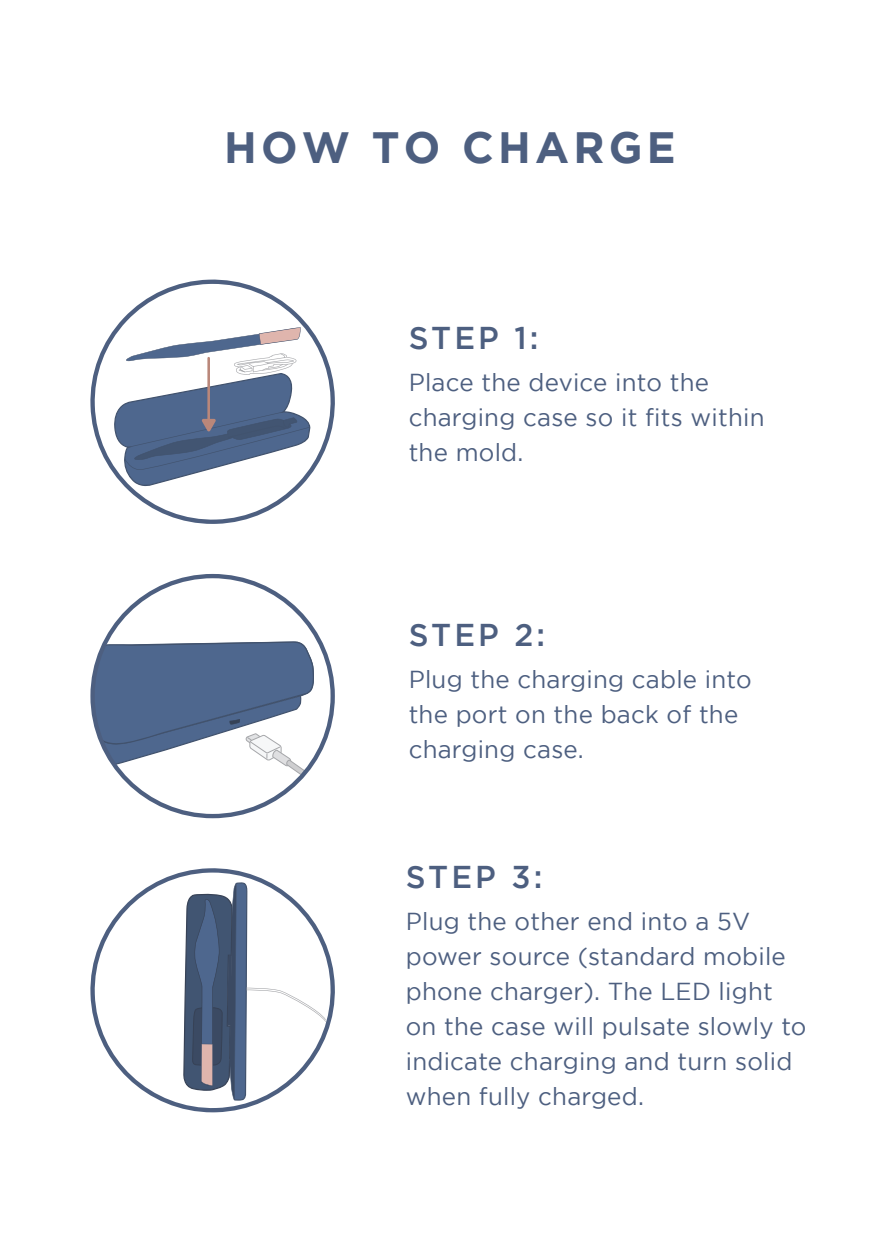
<style>
.page{position:relative;width:895px;height:1260px;background:#fff}
.page>*{position:absolute;margin:0;border:0;box-sizing:border-box;transform-origin:0 0}
.t1{font:700 43.75px "Gotham";letter-spacing:.1em;color:#4d5f80}
.t2{font:500 31.5px "Gotham";letter-spacing:.1em;color:#4d5f80}
.t3{font:24.5px/35px "Gotham";letter-spacing:.01em;color:#4d5f80}
</style>
<div class="page">
<svg style="left:90px;top:279px;width:245px;height:245px"></svg>
<svg style="left:113px;top:327px;width:198px;height:161px"></svg>
<hr style="left:207px;top:358px;width:3px;height:64px;background:#ba877a">
<svg style="left:90px;top:573px;width:245px;height:246px"></svg>
<svg style="left:90px;top:868px;width:245px;height:245px"></svg>
<svg style="left:183px;top:882px;width:143px;height:219px"></svg>
<h1 class="t1" style="left:224px;top:131px;width:453px">HOW TO CHARGE</h1>
<p class="t2" style="left:408px;top:320px;width:131px">STEP 1:</p>
<p class="t3" style="left:408px;top:366px;width:357px">Place the device into the charging case so it fits within the mold.</p>
<p class="t2" style="left:408px;top:617px;width:138px">STEP 2:</p>
<p class="t3" style="left:408px;top:663px;width:345px">Plug the charging cable into the port on the back of the charging case.</p>
<p class="t2" style="left:406px;top:859px;width:138px">STEP 3:</p>
<p class="t3" style="left:406px;top:905px;width:402px">Plug the other end into a 5V power source (standard mobile phone charger). The LED light on the case will pulsate slowly to indicate charging and turn solid when fully charged.</p>
</div>
